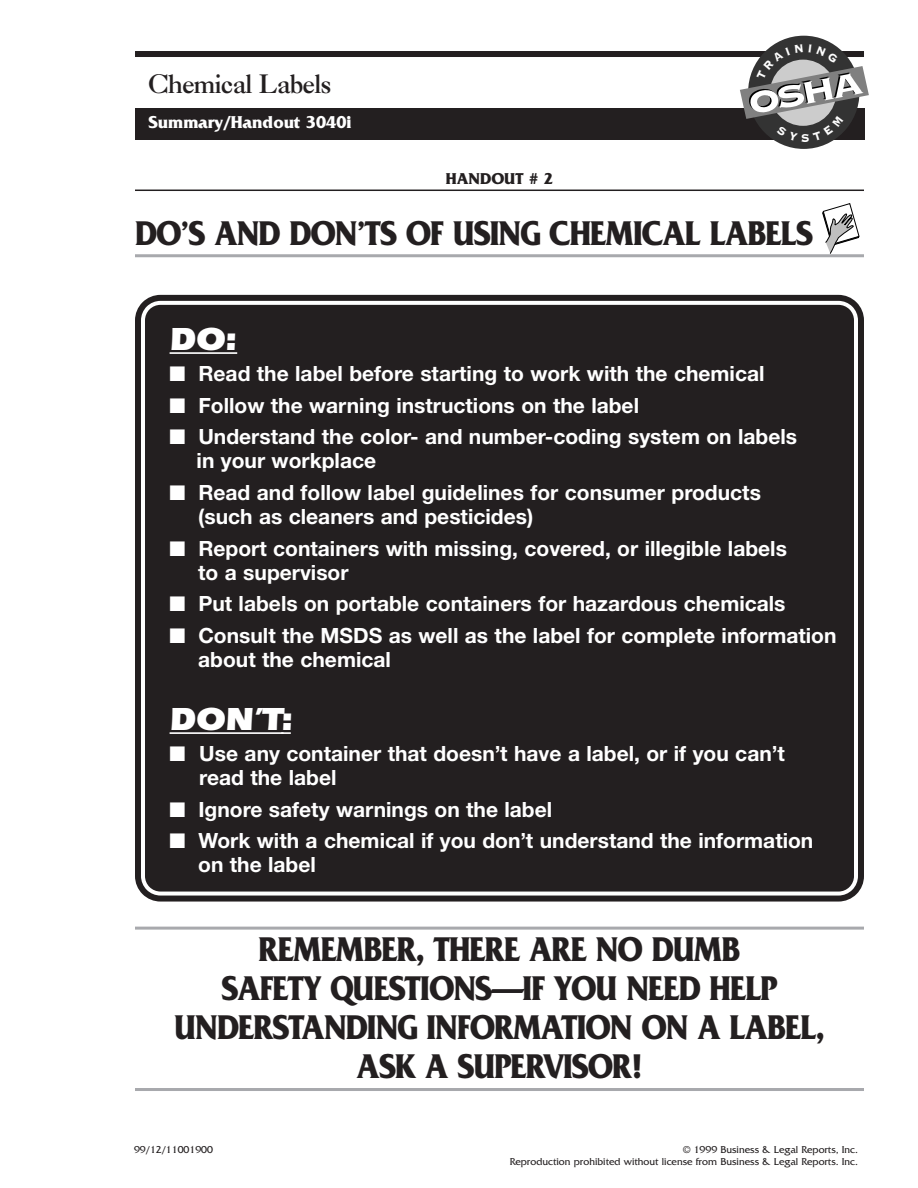
<style>
.page{position:relative;width:918px;height:1188px;background:#fff}
.page>*{position:absolute;margin:0;border:0;box-sizing:border-box;transform-origin:0 0}
.t1{font:40.5px "Copperplate Thirty Three BC";color:#000;scale:1.1 1}
.t2{font:700 36px/39px "Friz Quadrata";letter-spacing:-.03em;color:#231f20;text-align:center;scale:.9 1}
.t3{font:900 33px "Itc Eras";color:#fff}
.t4{font:25.5px "Caslon Three";letter-spacing:-.02em;color:#231f20;scale:.95 1}
.t5{font:700 21px/24px "Helvetica Neue";color:#fff}
.t6{font:700 18px "Friz Quadrata";color:#fff}
.t7{font:700 16.5px "Friz Quadrata";color:#231f20}
.t8{font:10.5px/12px "Friz Quadrata";color:#231f20;text-align:right}
</style>
<div class="page">
<svg style="left:135px;top:294px;width:729px;height:608px"></svg>
<div style="left:144px;top:304px;width:711px;height:589px;background:#231f20"></div>
<div style="left:135px;top:108px;width:729px;height:32px;background:#231f20"></div>
<div style="left:135px;top:51px;width:729px;height:6px;background:#231f20"></div>
<div style="left:748px;top:36px;width:111px;height:113px;background:#333;border-radius:50%"></div>
<hr style="left:135px;top:190px;width:729px;height:1px;background:#231f20">
<hr style="left:135px;top:254px;width:729px;height:3px;background:#a8a9ad">
<hr style="left:170px;top:352px;width:67px;height:2px;background:#fff">
<hr style="left:170px;top:732px;width:114px;height:2px;background:#fff">
<svg style="left:281px;top:732px;width:10px;height:2px"></svg>
<hr style="left:135px;top:927px;width:729px;height:3px;background:#a8a9ad">
<hr style="left:135px;top:1088px;width:729px;height:3px;background:#a8a9ad">
<svg style="left:822px;top:203px;width:38px;height:51px"></svg>
<svg style="left:740px;top:44px;width:129px;height:98px"></svg>
<p class="t4" style="left:149px;top:74px;width:194px">Chemical Labels</p>
<p class="t6" style="left:149px;top:116px;width:205px">Summary/Handout 3040i</p>
<h1 class="t1" style="left:742px;top:77px;width:108px;rotate:-11deg">OSHA</h1>
<p class="t7" style="left:446px;top:173px;width:109px">HANDOUT # 2</p>
<h2 class="t2" style="left:135px;top:217px;width:755px">DO’S AND DON’TS OF USING CHEMICAL LABELS</h2>
<h3 class="t3" style="left:170px;top:328px;width:69px">DO:</h3>
<p class="t5" style="left:170px;top:364px;width:596px">■ Read the label before starting to work with the chemical</p>
<p class="t5" style="left:170px;top:395px;width:471px">■ Follow the warning instructions on the label</p>
<p class="t5" style="left:197px;top:427px;width:602px;text-indent:-27px">■ Understand the color- and number-coding system on labels in your workplace</p>
<p class="t5" style="left:198px;top:482px;width:564px;text-indent:-29px">■ Read and follow label guidelines for consumer products (such as cleaners and pesticides)</p>
<p class="t5" style="left:198px;top:538px;width:590px;text-indent:-29px">■ Report containers with missing, covered, or illegible labels to a supervisor</p>
<p class="t5" style="left:170px;top:594px;width:618px">■ Put labels on portable containers for hazardous chemicals</p>
<p class="t5" style="left:198px;top:625px;width:640px;text-indent:-29px">■ Consult the MSDS as well as the label for complete information about the chemical</p>
<h3 class="t3" style="left:170px;top:708px;width:125px">DON’T:</h3>
<p class="t5" style="left:199px;top:744px;width:587px;text-indent:-30px">■ Use any container that doesn’t have a label, or if you can’t read the label</p>
<p class="t5" style="left:170px;top:799px;width:384px">■ Ignore safety warnings on the label</p>
<p class="t5" style="left:198px;top:831px;width:617px;text-indent:-29px">■ Work with a chemical if you don’t understand the information on the label</p>
<h2 class="t2" style="left:174px;top:933px;width:724px">REMEMBER, THERE ARE NO DUMB<br>SAFETY QUESTIONS—IF YOU NEED HELP<br>UNDERSTANDING INFORMATION ON A LABEL,<br>ASK A SUPERVISOR!</h2>
<p class="t8" style="left:134px;top:1145px;width:80px">99/12/11001900</p>
<p class="t8" style="left:510px;top:1145px;width:350px">© 1999 Business &amp; Legal Reports, Inc.<br>Reproduction prohibited without license from Business &amp; Legal Reports. Inc.</p>
</div>
